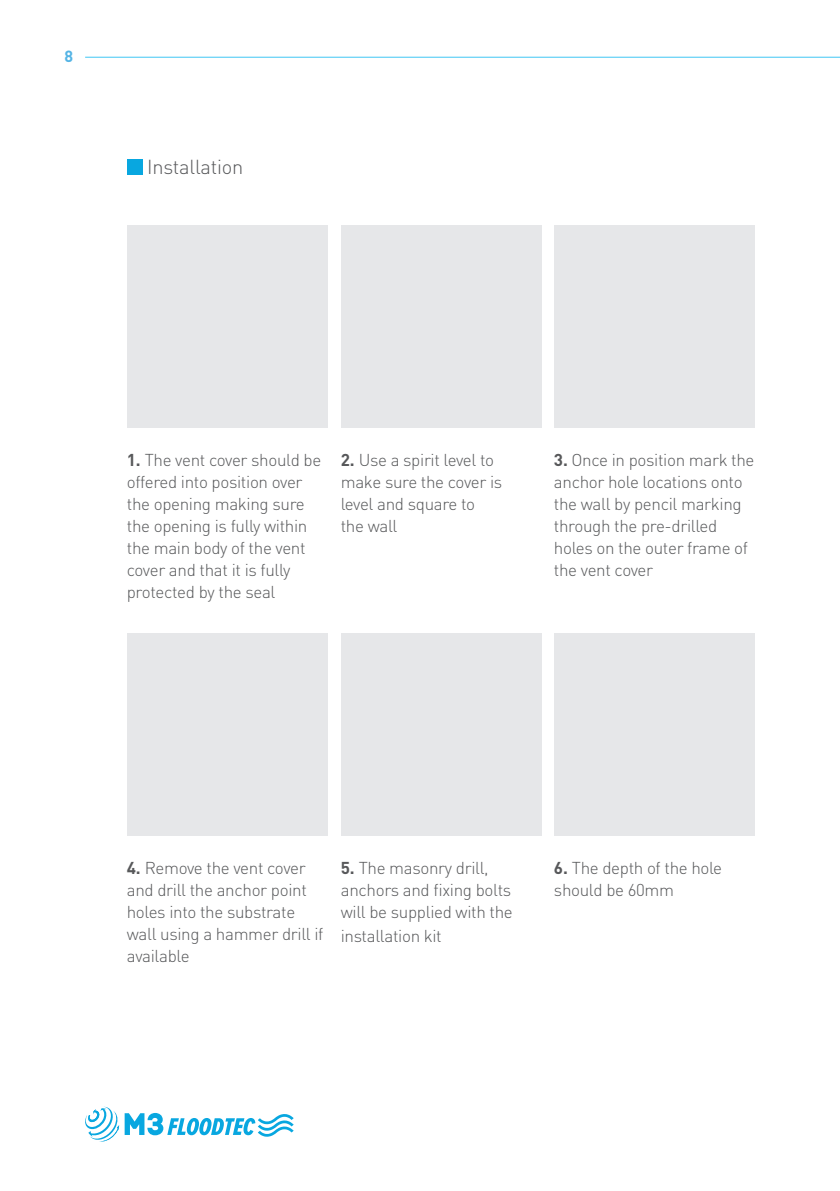
<style>
.page{position:relative;width:840px;height:1191px;background:#fff}
.page>*{position:absolute;margin:0;border:0;box-sizing:border-box;transform-origin:0 0}
.t1{font:300 20px "DIN Pro";letter-spacing:-.01em;color:#57585a}
.t2{font:300 17px/22px "DIN Pro";letter-spacing:-.02em;color:#57585a}
.t3{font:700 16px "DIN Pro";color:#54b4e5}
.s1{font-weight:700}
</style>
<div class="page">
<div style="left:340px;top:225px;width:201px;height:203px;background:#e6e7e9"></div>
<div style="left:127px;top:225px;width:200px;height:203px;background:#e6e7e9"></div>
<div style="left:553px;top:225px;width:201px;height:203px;background:#e6e7e9"></div>
<div style="left:340px;top:633px;width:201px;height:203px;background:#e6e7e9"></div>
<div style="left:127px;top:633px;width:200px;height:203px;background:#e6e7e9"></div>
<div style="left:553px;top:633px;width:201px;height:203px;background:#e6e7e9"></div>
<div style="left:127px;top:159px;width:15px;height:15px;background:#08a7e0"></div>
<hr style="left:85px;top:57px;width:754px;height:1px;background:#40c7f4">
<svg style="left:85px;top:1106px;width:34px;height:36px"></svg>
<svg style="left:125px;top:1113px;width:168px;height:23px"></svg>
<p class="t3" style="left:64px;top:45px;width:10px">8</p>
<p class="t1" style="left:147px;top:154px;width:98px">Installation</p>
<p class="t2" style="left:127px;top:448px;width:196px"><span class="s1">1.</span> The vent cover should be offered into position over the opening making sure the opening is fully within the main body of the vent cover and that it is fully protected by the seal</p>
<p class="t2" style="left:340px;top:448px;width:163px"><span class="s1">2.</span> Use a spirit level to make sure the cover is level and square to the wall</p>
<p class="t2" style="left:553px;top:448px;width:202px"><span class="s1">3.</span> Once in position mark the anchor hole locations onto the wall by pencil marking through the pre-drilled holes on the outer frame of the vent cover</p>
<p class="t2" style="left:127px;top:855px;width:198px"><span class="s1">4.</span> Remove the vent cover and drill the anchor point holes into the substrate wall using a hammer drill if available</p>
<p class="t2" style="left:340px;top:855px;width:173px"><span class="s1">5.</span> The masonry drill, anchors and fixing bolts will be supplied with the</p>
<p class="t2" style="left:340px;top:923px;width:102px">installation kit</p>
<p class="t2" style="left:553px;top:855px;width:170px"><span class="s1">6.</span> The depth of the hole should be 60mm</p>
</div>
